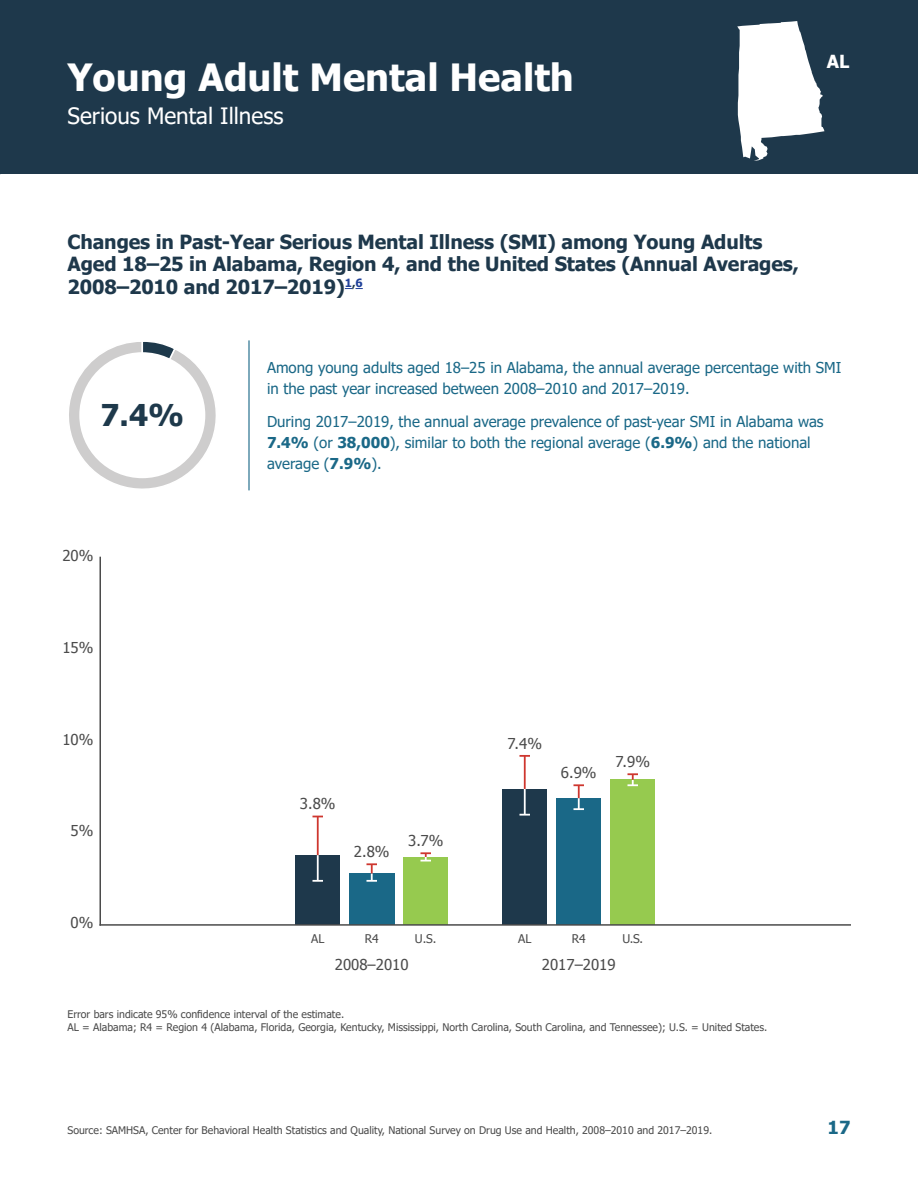
<style>
.page{position:relative;width:918px;height:1188px;background:#fff}
.page>*{position:absolute;margin:0;border:0;box-sizing:border-box;transform-origin:0 0}
.t1{font:700 37.5px "Tahoma";color:#fff}
.t2{font:700 30px "Tahoma";color:#1e394b}
.t3{font:22.5px "Tahoma";color:#fff}
.t4{font:700 19.5px/22.5px "Tahoma";letter-spacing:-.005em;color:#1e384b}
.t5{font:700 18px "Tahoma";color:#1a6887}
.t6{font:700 18px "Tahoma";color:#fff}
.t7{font:15px/21px "Tahoma";color:#1a6887}
.t8{font:15px "Tahoma";color:#4b4b4b}
.t9{font:12px "Tahoma";color:#4b4b4b}
.t10{font:10.5px "Tahoma";color:#4b4b4b}
.s1{font-weight:700}
</style>
<div class="page">
<div style="left:0;top:0;width:918px;height:174px;background:#1e384b"></div>
<svg style="left:737px;top:21px;width:87px;height:140px"></svg>
<svg style="left:345px;top:288px;width:18px;height:1px"></svg>
<hr style="left:248px;top:340px;width:2px;height:150px;background:#1a6887">
<svg style="left:69px;top:341px;width:147px;height:148px"></svg>
<div style="left:79px;top:352px;width:126px;height:126px;background:#fff;border-radius:50%"></div>
<img style="left:99px;top:556px;width:751px;height:370px">
<h1 class="t1" style="left:68px;top:51px;width:508px">Young Adult Mental Health</h1>
<h3 class="t3" style="left:68px;top:101px;width:217px">Serious Mental Illness</h3>
<h3 class="t6" style="left:827px;top:49px;width:24px">AL</h3>
<p class="t4" style="left:68px;top:231px;width:733px">Changes in Past-Year Serious Mental Illness (SMI) among Young Adults<br>Aged 18–25 in Alabama, Region 4, and the United States (Annual Averages,<br>2008–2010 and 2017–2019)<sup>1</sup><sup>,</sup><sup>6</sup></p>
<h2 class="t2" style="left:101px;top:394px;width:85px">7.4%</h2>
<h3 class="t8" style="left:62px;top:545px;width:33px">20%</h3>
<h3 class="t8" style="left:62px;top:637px;width:33px">15%</h3>
<h3 class="t8" style="left:62px;top:729px;width:33px">10%</h3>
<h3 class="t8" style="left:71px;top:821px;width:24px">5%</h3>
<h3 class="t8" style="left:71px;top:913px;width:24px">0%</h3>
<p class="t7" style="left:267px;top:358px;width:576px">Among young adults aged 18–25 in Alabama, the annual average percentage with SMI in the past year increased between 2008–2010 and 2017–2019.</p>
<p class="t7" style="left:267px;top:412px;width:558px">During 2017–2019, the annual average prevalence of past-year SMI in Alabama was<br><span class="s1">7.4%</span> (or <span class="s1">38,000</span>), similar to both the regional average (<span class="s1">6.9%</span>) and the national average (<span class="s1">7.9%</span>).</p>
<h3 class="t8" style="left:300px;top:794px;width:37px">3.8%</h3>
<h3 class="t8" style="left:354px;top:841px;width:37px">2.8%</h3>
<h3 class="t8" style="left:408px;top:830px;width:37px">3.7%</h3>
<h3 class="t8" style="left:508px;top:733px;width:36px">7.4%</h3>
<h3 class="t8" style="left:561px;top:762px;width:37px">6.9%</h3>
<h3 class="t8" style="left:616px;top:751px;width:36px">7.9%</h3>
<p class="t9" style="left:311px;top:931px;width:15px">AL</p>
<p class="t9" style="left:365px;top:931px;width:16px">R4</p>
<p class="t9" style="left:415px;top:931px;width:23px">U.S.</p>
<p class="t9" style="left:518px;top:931px;width:15px">AL</p>
<p class="t9" style="left:572px;top:931px;width:15px">R4</p>
<p class="t9" style="left:623px;top:931px;width:22px">U.S.</p>
<h3 class="t8" style="left:335px;top:955px;width:75px">2008–2010</h3>
<h3 class="t8" style="left:542px;top:955px;width:75px">2017–2019</h3>
<p class="t10" style="left:68px;top:1008px;width:278px">Error bars indicate 95% confidence interval of the estimate.</p>
<p class="t10" style="left:68px;top:1020px;width:701px">AL = Alabama; R4 = Region 4 (Alabama, Florida, Georgia, Kentucky, Mississippi, North Carolina, South Carolina, and Tennessee); U.S. = United States.</p>
<p class="t10" style="left:68px;top:1123px;width:646px">Source: SAMHSA, Center for Behavioral Health Statistics and Quality, National Survey on Drug Use and Health, 2008–2010 and 2017–2019.</p>
<h3 class="t5" style="left:828px;top:1115px;width:24px">17</h3>
</div>
